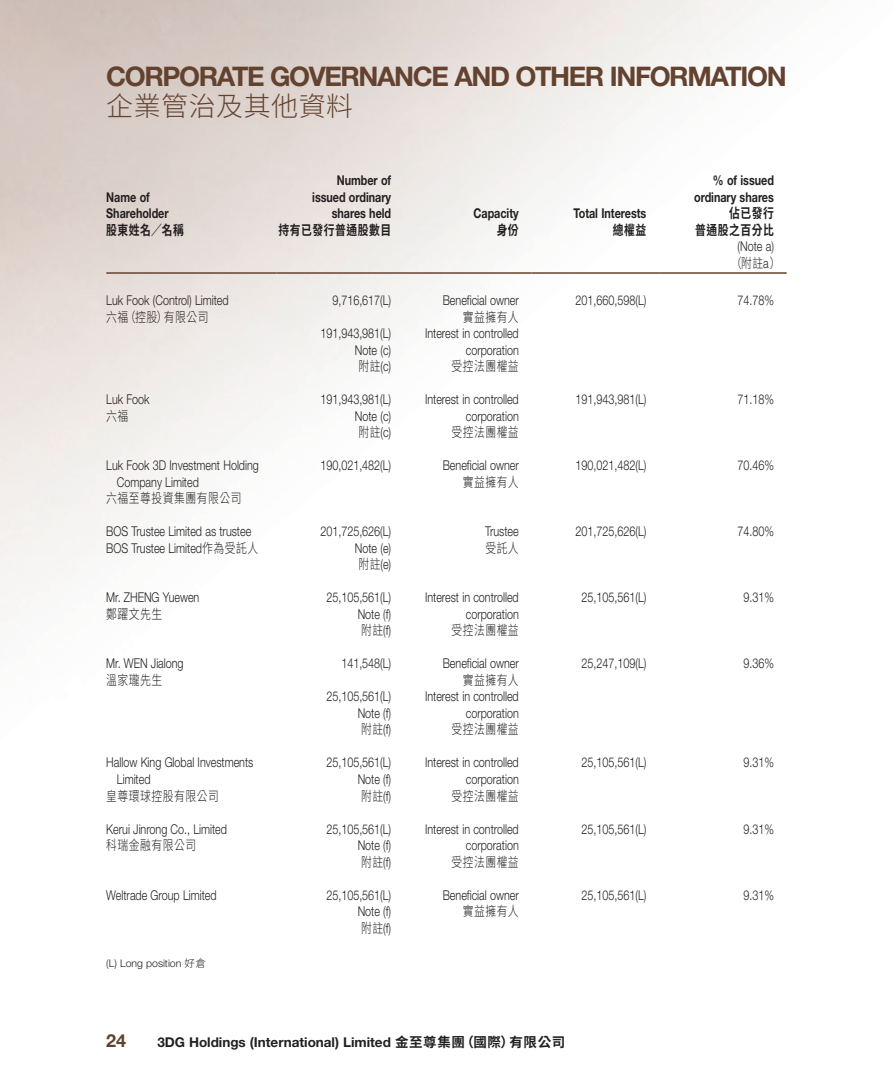
<style>
.page{position:relative;width:893px;height:1085px;background:#fff}
.page>*{position:absolute;margin:0;border:0;box-sizing:border-box;transform-origin:0 0}
.t1{font:700 27px "Helvetica Neue LT Std";letter-spacing:-.05em;color:#63422f}
.t2{font:300 27px "Source Han Sans TC";letter-spacing:.02em;color:#63422f}
.t3{font:700 18px "Helvetica Neue LT Std";color:#63422f}
.Body_Text{font:300 13.5px/16.5px "Helvetica Neue LT Std";color:#231f20;scale:.8 1}
.Body_Text-2{font:300 13.5px "Source Han Sans TC";letter-spacing:.05em;color:#231f20;scale:.8 1}
.Body_Text-3{font:700 13.5px "Helvetica Neue LT Std";color:#231f20;scale:.8 1}
.Body_Text-4{font:700 13.5px "Helvetica Neue LT Std";color:#231f20}
.Body_Text-5{font:700 13.5px "Source Han Sans TC";letter-spacing:.05em;color:#231f20;scale:.8 1}
.Notes{font:300 10.5px "Helvetica Neue LT Std";color:#231f20}
.s1{font-family:"Helvetica Neue LT Std"}
.s2{font-family:"Source Han Sans TC"}
</style>
<div class="page">
<hr style="left:106px;top:272px;width:170px;height:2px;background:#63422f">
<hr style="left:276px;top:272px;width:128px;height:2px;background:#63422f">
<hr style="left:404px;top:272px;width:127px;height:2px;background:#63422f">
<hr style="left:531px;top:272px;width:128px;height:2px;background:#63422f">
<hr style="left:659px;top:272px;width:128px;height:2px;background:#63422f">
<h1 class="t1" style="left:106px;top:60px;width:682px">CORPORATE GOVERNANCE AND OTHER INFORMATION</h1>
<h1 class="t2" style="left:106px;top:91px;width:248px">企業管治及其他資料</h1>
<p class="Body_Text-3" style="left:106px;top:188px;width:56px">Name of</p>
<p class="Body_Text-3" style="left:106px;top:205px;width:79px">Shareholder</p>
<p class="Body_Text-5" style="left:106px;top:222px;width:99px">股東姓名／名稱</p>
<p class="Body_Text" style="left:106px;top:292px;width:154px">Luk Fook (Control) Limited</p>
<p class="Body_Text-2" style="left:106px;top:309px;width:129px">六福（控股）有限公司</p>
<p class="Body_Text" style="left:106px;top:391px;width:56px">Luk Fook</p>
<p class="Body_Text-2" style="left:106px;top:408px;width:29px">六福</p>
<p class="Body_Text-3" style="left:337px;top:172px;width:70px">Number of</p>
<p class="Body_Text-3" style="left:312px;top:188px;width:100px">issued ordinary</p>
<p class="Body_Text-3" style="left:332px;top:205px;width:76px">shares held</p>
<p class="Body_Text-5" style="left:279px;top:222px;width:142px">持有已發行普通股數目</p>
<p class="Body_Text-3" style="left:474px;top:205px;width:58px">Capacity</p>
<p class="Body_Text-5" style="left:497px;top:222px;width:29px">身份</p>
<p class="Body_Text-3" style="left:573px;top:205px;width:93px">Total Interests</p>
<p class="Body_Text-5" style="left:613px;top:222px;width:43px">總權益</p>
<p class="Body_Text-3" style="left:713px;top:172px;width:78px">% of issued</p>
<p class="Body_Text-3" style="left:694px;top:188px;width:101px">ordinary shares</p>
<p class="Body_Text-5" style="left:729px;top:205px;width:57px">佔已發行</p>
<p class="Body_Text-5" style="left:695px;top:222px;width:100px">普通股之百分比</p>
<p class="Body_Text" style="left:738px;top:238px;width:47px">(Note a)</p>
<p class="Body_Text-2" style="left:731px;top:255px;width:64px">（附註<span class="s1">a</span>）</p>
<p class="Body_Text" style="left:332px;top:292px;width:75px">9,716,617(L)</p>
<p class="Body_Text" style="left:443px;top:292px;width:97px">Beneficial owner</p>
<p class="Body_Text" style="left:576px;top:292px;width:90px">201,660,598(L)</p>
<p class="Body_Text" style="left:737px;top:292px;width:47px">74.78%</p>
<p class="Body_Text-2" style="left:463px;top:309px;width:72px">實益擁有人</p>
<p class="Body_Text" style="left:320px;top:325px;width:90px">191,943,981(L)</p>
<p class="Body_Text" style="left:355px;top:341px;width:47px">Note (c)</p>
<p class="Body_Text" style="left:425px;top:325px;width:119px">Interest in controlled</p>
<p class="Body_Text" style="left:466px;top:341px;width:68px">corporation</p>
<p class="Body_Text" style="left:358px;top:358px;width:43px"><span class="s2">附註</span>(c)</p>
<p class="Body_Text-2" style="left:451px;top:358px;width:86px">受控法團權益</p>
<p class="Body_Text" style="left:320px;top:391px;width:90px">191,943,981(L)</p>
<p class="Body_Text" style="left:355px;top:407px;width:47px">Note (c)</p>
<p class="Body_Text" style="left:425px;top:391px;width:119px">Interest in controlled</p>
<p class="Body_Text" style="left:466px;top:407px;width:68px">corporation</p>
<p class="Body_Text" style="left:358px;top:424px;width:43px"><span class="s2">附註</span>(c)</p>
<p class="Body_Text-2" style="left:451px;top:424px;width:86px">受控法團權益</p>
<p class="Body_Text" style="left:576px;top:391px;width:90px">191,943,981(L)</p>
<p class="Body_Text" style="left:737px;top:391px;width:47px">71.18%</p>
<p class="Body_Text" style="left:117px;top:457px;width:179px;text-indent:-11px">Luk Fook 3D Investment Holding<br>Company Limited</p>
<p class="Body_Text" style="left:320px;top:457px;width:90px">190,021,482(L)</p>
<p class="Body_Text" style="left:443px;top:457px;width:97px">Beneficial owner</p>
<p class="Body_Text-2" style="left:463px;top:474px;width:72px">實益擁有人</p>
<p class="Body_Text-2" style="left:106px;top:490px;width:171px">六福至尊投資集團有限公司</p>
<p class="Body_Text" style="left:106px;top:523px;width:183px">BOS Trustee Limited as trustee</p>
<p class="Body_Text" style="left:106px;top:539px;width:191px">BOS Trustee Limited<span class="s2">作為受託人</span></p>
<p class="Body_Text" style="left:106px;top:589px;width:118px">Mr. ZHENG Yuewen</p>
<p class="Body_Text-2" style="left:106px;top:606px;width:72px">鄭躍文先生</p>
<p class="Body_Text" style="left:320px;top:523px;width:90px">201,725,626(L)</p>
<p class="Body_Text" style="left:355px;top:539px;width:47px">Note (e)</p>
<p class="Body_Text" style="left:358px;top:556px;width:43px"><span class="s2">附註</span>(e)</p>
<p class="Body_Text" style="left:326px;top:589px;width:82px">25,105,561(L)</p>
<p class="Body_Text" style="left:358px;top:605px;width:43px">Note (f)</p>
<p class="Body_Text" style="left:485px;top:523px;width:44px">Trustee</p>
<p class="Body_Text-2" style="left:485px;top:540px;width:43px">受託人</p>
<p class="Body_Text" style="left:425px;top:589px;width:119px">Interest in controlled</p>
<p class="Body_Text" style="left:466px;top:605px;width:68px">corporation</p>
<p class="Body_Text" style="left:361px;top:622px;width:39px"><span class="s2">附註</span>(f)</p>
<p class="Body_Text-2" style="left:451px;top:622px;width:86px">受控法團權益</p>
<p class="Body_Text" style="left:576px;top:457px;width:90px">190,021,482(L)</p>
<p class="Body_Text" style="left:737px;top:457px;width:47px">70.46%</p>
<p class="Body_Text" style="left:576px;top:523px;width:90px">201,725,626(L)</p>
<p class="Body_Text" style="left:737px;top:523px;width:47px">74.80%</p>
<p class="Body_Text" style="left:582px;top:589px;width:82px">25,105,561(L)</p>
<p class="Body_Text" style="left:743px;top:589px;width:40px">9.31%</p>
<p class="Body_Text" style="left:106px;top:655px;width:98px">Mr. WEN Jialong</p>
<p class="Body_Text" style="left:341px;top:655px;width:64px">141,548(L)</p>
<p class="Body_Text" style="left:443px;top:655px;width:97px">Beneficial owner</p>
<p class="Body_Text" style="left:582px;top:655px;width:82px">25,247,109(L)</p>
<p class="Body_Text" style="left:743px;top:655px;width:40px">9.36%</p>
<p class="Body_Text-2" style="left:106px;top:672px;width:72px">溫家瓏先生</p>
<p class="Body_Text-2" style="left:463px;top:672px;width:72px">實益擁有人</p>
<p class="Body_Text" style="left:326px;top:688px;width:82px">25,105,561(L)</p>
<p class="Body_Text" style="left:358px;top:704px;width:43px">Note (f)</p>
<p class="Body_Text" style="left:425px;top:688px;width:119px">Interest in controlled</p>
<p class="Body_Text" style="left:466px;top:704px;width:68px">corporation</p>
<p class="Body_Text" style="left:361px;top:721px;width:39px"><span class="s2">附註</span>(f)</p>
<p class="Body_Text-2" style="left:451px;top:721px;width:86px">受控法團權益</p>
<p class="Body_Text" style="left:117px;top:754px;width:172px;text-indent:-11px">Hallow King Global Investments<br>Limited</p>
<p class="Body_Text" style="left:326px;top:754px;width:82px">25,105,561(L)</p>
<p class="Body_Text" style="left:358px;top:770px;width:43px">Note (f)</p>
<p class="Body_Text" style="left:425px;top:754px;width:119px">Interest in controlled</p>
<p class="Body_Text" style="left:466px;top:770px;width:68px">corporation</p>
<p class="Body_Text-2" style="left:106px;top:787px;width:142px">皇尊環球控股有限公司</p>
<p class="Body_Text" style="left:361px;top:787px;width:39px"><span class="s2">附註</span>(f)</p>
<p class="Body_Text-2" style="left:451px;top:787px;width:86px">受控法團權益</p>
<p class="Body_Text" style="left:106px;top:820px;width:152px">Kerui Jinrong Co., Limited</p>
<p class="Body_Text-2" style="left:106px;top:837px;width:114px">科瑞金融有限公司</p>
<p class="Body_Text" style="left:326px;top:820px;width:82px">25,105,561(L)</p>
<p class="Body_Text" style="left:358px;top:836px;width:43px">Note (f)</p>
<p class="Body_Text" style="left:425px;top:820px;width:119px">Interest in controlled</p>
<p class="Body_Text" style="left:466px;top:836px;width:68px">corporation</p>
<p class="Body_Text" style="left:361px;top:853px;width:39px"><span class="s2">附註</span>(f)</p>
<p class="Body_Text-2" style="left:451px;top:853px;width:86px">受控法團權益</p>
<p class="Body_Text" style="left:106px;top:886px;width:139px">Weltrade Group Limited</p>
<p class="Body_Text" style="left:326px;top:886px;width:82px">25,105,561(L)</p>
<p class="Body_Text" style="left:358px;top:902px;width:43px">Note (f)</p>
<p class="Notes" style="left:106px;top:956px;width:101px">(L) Long position <span class="s2">好倉</span></p>
<p class="Body_Text" style="left:361px;top:919px;width:39px"><span class="s2">附註</span>(f)</p>
<p class="Body_Text" style="left:443px;top:886px;width:97px">Beneficial owner</p>
<p class="Body_Text-2" style="left:463px;top:903px;width:72px">實益擁有人</p>
<p class="Body_Text" style="left:582px;top:754px;width:82px">25,105,561(L)</p>
<p class="Body_Text" style="left:743px;top:754px;width:40px">9.31%</p>
<p class="Body_Text" style="left:582px;top:820px;width:82px">25,105,561(L)</p>
<p class="Body_Text" style="left:743px;top:820px;width:40px">9.31%</p>
<p class="Body_Text" style="left:582px;top:886px;width:82px">25,105,561(L)</p>
<p class="Body_Text" style="left:743px;top:886px;width:40px">9.31%</p>
<h2 class="t3" style="left:106px;top:1029px;width:21px">24</h2>
<p class="Body_Text-4" style="left:157px;top:1033px;width:410px">3DG Holdings (International) Limited <span class="s2">金至尊集團（國際）有限公司</span></p>
</div>
